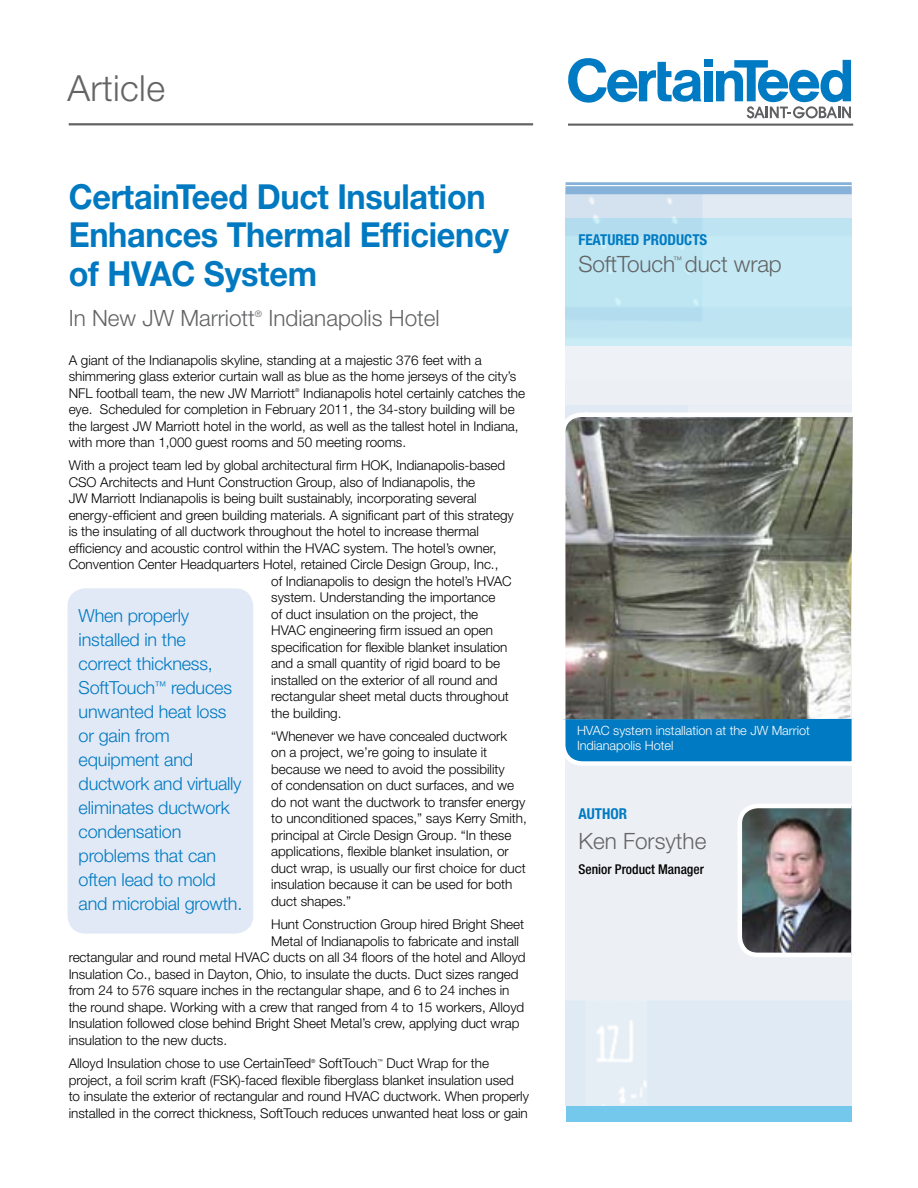
<style>
.page{position:relative;width:918px;height:1188px;background:#fff}
.page>*{position:absolute;margin:0;border:0;box-sizing:border-box;transform-origin:0 0}
.t1{font:300 36px "Helvetica Neue";letter-spacing:.01em;color:#636466}
.t2{font:700 34.5px/39px "Helvetica Neue";letter-spacing:-.01em;color:#0079c1;scale:.94 1}
.t3{font:300 22.5px "Helvetica Neue";color:#636466}
.t4{font:300 18px/24px "Helvetica Neue";letter-spacing:-.01em;color:#0079c1}
.t5{font:700 condensed 15px "Helvetica Neue";color:#007bc3}
.t6{font:300 13.5px/16.5px "Helvetica Neue";letter-spacing:-.005em;color:#000}
.t7{font:500 condensed 13.5px "Helvetica Neue";color:#000}
.t8{font:300 12.75px/15px "Helvetica Neue";letter-spacing:-.005em;color:#fff}
.t9{font:300 9px "Helvetica Neue";color:#636466}
.t10{font:300 5.4px "Helvetica Neue";color:#000}
</style>
<div class="page">
<div style="left:566px;top:406px;width:285px;height:715px;background:#73c8eb"></div>
<img style="left:566px;top:406px;width:285px;height:700px">
<svg style="left:566px;top:194px;width:285px;height:212px;background:#e7edf4"></svg>
<div style="left:566px;top:218px;width:286px;height:128px;background:#bee5f2"></div>
<div style="left:704px;top:60px;width:9px;height:7px;background:#007ac2"></div>
<svg style="left:568px;top:58px;width:134px;height:45px"></svg>
<div style="left:704px;top:71px;width:9px;height:30px;background:#007ac2"></div>
<svg style="left:716px;top:60px;width:135px;height:58px"></svg>
<hr style="left:568px;top:124px;width:285px;height:2px;background:#5f6062">
<hr style="left:69px;top:123px;width:464px;height:2px;background:#636466">
<div style="left:566px;top:182px;width:286px;height:12px;background:#86b1d8"></div>
<hr style="left:566px;top:185px;width:286px;height:1px;background:#fff">
<svg style="left:565px;top:410px;width:288px;height:304px;background:#83857c"></svg>
<svg style="left:563px;top:714px;width:291px;height:54px;background:#2f8cc3"></svg>
<div style="left:68px;top:588px;width:185px;height:346px;background:#e1e9f6;border-radius:18px"></div>
<img style="left:735px;top:802px;width:117px;height:157px">
<h1 class="t1" style="left:68px;top:67px;width:99px">Article</h1>
<h2 class="t2" style="left:69px;top:176px;width:470px">CertainTeed Duct Insulation<br>Enhances Thermal Efficiency of HVAC System</h2>
<h3 class="t3" style="left:69px;top:305px;width:188px">In New JW Marriott</h3>
<p class="t9" style="left:255px;top:309px;width:9px">®</p>
<h3 class="t3" style="left:268px;top:305px;width:173px">Indianapolis Hotel</h3>
<p class="t6" style="left:69px;top:351px;width:449px">A giant of the Indianapolis skyline, standing at a majestic 376 feet with a shimmering glass exterior curtain wall as blue as the home jerseys of the city’s<br>NFL football team, the new JW Marriott</p>
<p class="t6" style="left:69px;top:384px;width:458px;text-indent:235px">Indianapolis hotel certainly catches the eye. Scheduled for completion in February 2011, the 34-story building will be the largest JW Marriott hotel in the world, as well as the tallest hotel in Indiana, with more than 1,000 guest rooms and 50 meeting rooms.</p>
<p class="t6" style="left:69px;top:457px;width:438px">With a project team led by global architectural firm HOK, Indianapolis-based</p>
<p class="t6" style="left:69px;top:473px;width:408px">CSO Architects and Hunt Construction Group, also of Indianapolis, the</p>
<p class="t6" style="left:69px;top:490px;width:410px">JW Marriott Indianapolis is being built sustainably, incorporating several</p>
<p class="t6" style="left:69px;top:506px;width:447px">energy-efficient and green building materials. A significant part of this strategy</p>
<p class="t6" style="left:69px;top:523px;width:412px">is the insulating of all ductwork throughout the hotel to increase thermal</p>
<p class="t6" style="left:69px;top:539px;width:429px">efficiency and acoustic control within the HVAC system. The hotel’s owner,</p>
<p class="t6" style="left:69px;top:556px;width:431px">Convention Center Headquarters Hotel, retained Circle Design Group, Inc.,</p>
<p class="t6" style="left:271px;top:572px;width:242px">of Indianapolis to design the hotel’s HVAC</p>
<p class="t6" style="left:271px;top:589px;width:226px">system. Understanding the importance</p>
<p class="t6" style="left:271px;top:605px;width:209px">of duct insulation on the project, the</p>
<p class="t6" style="left:271px;top:622px;width:223px">HVAC engineering firm issued an open</p>
<p class="t6" style="left:271px;top:638px;width:238px">specification for flexible blanket insulation</p>
<p class="t6" style="left:271px;top:655px;width:230px">and a small quantity of rigid board to be</p>
<p class="t6" style="left:271px;top:671px;width:228px">installed on the exterior of all round and</p>
<p class="t6" style="left:271px;top:688px;width:239px">rectangular sheet metal ducts throughout</p>
<p class="t6" style="left:271px;top:704px;width:72px">the building.</p>
<p class="t6" style="left:271px;top:728px;width:257px">“Whenever we have concealed ductwork<br>on a project, we’re going to insulate it because we need to avoid the possibility<br>of condensation on duct surfaces, and we do not want the ductwork to transfer energy to unconditioned spaces,” says Kerry Smith, principal at Circle Design Group. “In these applications, flexible blanket insulation, or duct wrap, is usually our first choice for duct insulation because it can be used for both duct shapes.”</p>
<p class="t6" style="left:271px;top:916px;width:254px">Hunt Construction Group hired Bright Sheet</p>
<p class="t6" style="left:271px;top:932px;width:249px">Metal of Indianapolis to fabricate and install</p>
<p class="t6" style="left:69px;top:949px;width:459px">rectangular and round metal HVAC ducts on all 34 floors of the hotel and Alloyd</p>
<p class="t6" style="left:69px;top:965px;width:451px">Insulation Co., based in Dayton, Ohio, to insulate the ducts. Duct sizes ranged</p>
<p class="t6" style="left:69px;top:982px;width:442px">from 24 to 576 square inches in the rectangular shape, and 6 to 24 inches in</p>
<p class="t6" style="left:69px;top:998px;width:457px">the round shape. Working with a crew that ranged from 4 to 15 workers, Alloyd</p>
<p class="t6" style="left:69px;top:1015px;width:452px">Insulation followed close behind Bright Sheet Metal’s crew, applying duct wrap</p>
<p class="t6" style="left:69px;top:1031px;width:160px">insulation to the new ducts.</p>
<p class="t6" style="left:69px;top:1055px;width:244px">Alloyd Insulation chose to use CertainTeed</p>
<p class="t10" style="left:311px;top:1057px;width:6px">®</p>
<p class="t6" style="left:319px;top:1055px;width:60px">SoftTouch</p>
<p class="t10" style="left:377px;top:1057px;width:7px">™</p>
<p class="t10" style="left:295px;top:387px;width:6px">®</p>
<h3 class="t4" style="left:79px;top:604px;width:165px">When properly installed in the correct thickness,<br>SoftTouch<sup>™</sup> reduces unwanted heat loss or gain from equipment and ductwork and virtually eliminates ductwork condensation problems that can often lead to mold and microbial growth.</h3>
<p class="t6" style="left:69px;top:1055px;width:462px;text-indent:318px">Duct Wrap for the project, a foil scrim kraft (FSK)-faced flexible fiberglass blanket insulation used<br>to insulate the exterior of rectangular and round HVAC ductwork. When properly installed in the correct thickness, SoftTouch reduces unwanted heat loss or gain</p>
<p class="t5" style="left:578px;top:231px;width:130px">FEATURED PRODUCTS</p>
<h3 class="t3" style="left:578px;top:250px;width:205px">SoftTouch duct wrap</h3>
<p class="t9" style="left:673px;top:254px;width:10px">™</p>
<p class="t8" style="left:577px;top:723px;width:234px">HVAC system installation at the JW Marriot<br>Indianapolis Hotel</p>
<p class="t5" style="left:578px;top:805px;width:50px">AUTHOR</p>
<h3 class="t3" style="left:578px;top:828px;width:129px">Ken Forsythe</h3>
<p class="t7" style="left:578px;top:861px;width:127px">Senior Product Manager</p>
</div>
